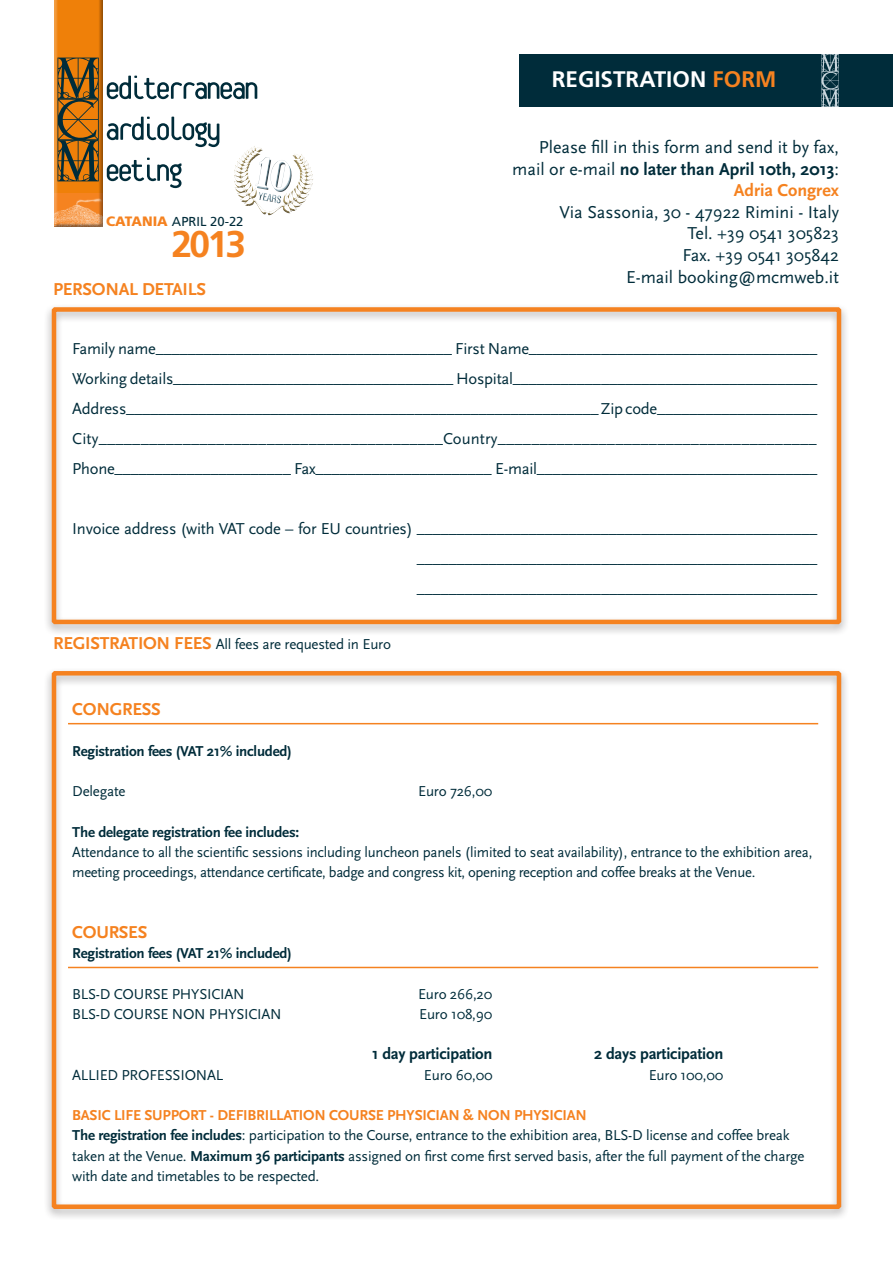
<style>
.page{position:relative;width:893px;height:1263px;background:#fff}
.page>*{position:absolute;margin:0;border:0;box-sizing:border-box;transform-origin:0 0}
.t1{font:700 37.2px "Frutiger LT Std";color:#f58220}
.Normale{font:700 22.5px "Frutiger";color:#fff}
.Normale-2{font:18px/21.6px "Scala Sans";color:#002c3a;text-align:right}
.Normale-3{font:700 18px "Scala Sans";letter-spacing:-.015em;color:#f58220}
.Normale-4{font:16.5px/30px "Scala Sans";letter-spacing:-.015em;color:#002c3a;text-align:justify}
.Normale-5{font:700 16.5px "Scala Sans";letter-spacing:-.015em;color:#002c3a}
.Normale-6{font:15px/20.2px "Scala Sans";letter-spacing:-.015em;color:#002c3a}
.Normale-7{font:700 15px "Scala Sans";letter-spacing:-.015em;color:#002c3a}
.Normale-8{font:700 15px "Scala Sans";letter-spacing:-.015em;color:#f58220}
.t2{font:13.05px "Frutiger LT Std";color:#002c3a}
.s1{font-weight:900;font-size:13.65px;color:#f58220}
.s2{color:#f58220}
.s3{font-weight:700}
.s4{font-weight:700;color:#f58220}
</style>
<div class="page">
<div style="left:52px;top:671px;width:789px;height:538px;border:4px solid #f58220"></div>
<div style="left:44px;top:303px;width:812px;height:339px;background:#231f20;opacity:.38"></div>
<div style="left:52px;top:307px;width:789px;height:317px;border:4px solid #f58220"></div>
<div style="left:520px;top:54px;width:373px;height:53px;background:#002c3a"></div>
<hr style="left:68px;top:723px;width:750px;height:1px;background:#f58220">
<hr style="left:68px;top:967px;width:750px;height:1px;background:#f58220">
<div style="left:52px;top:0;width:51px;height:230px;background:#231f20;opacity:.5"></div>
<svg style="left:107px;top:76px;width:150px;height:23px"></svg>
<svg style="left:57px;top:58px;width:42px;height:123px;background:#8c5d1d"></svg>
<svg style="left:107px;top:117px;width:206px;height:99px"></svg>
<div style="left:253px;top:155px;width:42px;height:51px;background:#231f20;opacity:.75"></div>
<svg style="left:821px;top:54px;width:18px;height:53px"></svg>
<p class="t2" style="left:106px;top:214px;width:139px"><span class="s1">CATANIA</span> APRIL 20-22</p>
<p class="t1" style="left:172px;top:222px;width:76px">2013</p>
<p class="Normale-3" style="left:53px;top:279px;width:154px">personal details</p>
<p class="Normale" style="left:552px;top:66px;width:226px">REGISTRATION <span class="s2">FORM</span></p>
<p class="Normale-2" style="left:512px;top:137px;width:328px">Please fill in this form and send it by fax, mail or e-mail <span class="s3">no later than April 10th, 2013</span>:<br><span class="s4">Adria Congrex<br></span>Via Sassonia, 30 - 47922 Rimini - Italy<br>Tel. +39 0541 305823<br>Fax. +39 0541 305842<br>E-mail booking@mcmweb.it</p>
<p class="Normale-4" style="left:72px;top:334px;width:746px">Family name_____________________________________ First Name____________________________________ Working details___________________________________ Hospital______________________________________ Address___________________________________________________________ Zip code____________________</p>
<p class="Normale-4" style="left:72px;top:424px;width:746px">City_________________________________________Country______________________________________<br>Phone______________________ Fax______________________ E-mail___________________________________</p>
<p class="Normale-4" style="left:72px;top:514px;width:746px">Invoice address (with VAT code – for EU countries) __________________________________________________</p>
<p class="Normale-4" style="left:417px;top:544px;width:402px">__________________________________________________</p>
<p class="Normale-4" style="left:417px;top:574px;width:402px">__________________________________________________</p>
<p class="Normale-3" style="left:53px;top:634px;width:10px">REGIS</p>
<p class="Normale-3" style="left:100px;top:634px;width:49px">TRATION</p>
<p class="Normale-3" style="left:174px;top:634px;width:10px">FEES</p>
<p class="Normale-6" style="left:216px;top:635px;width:177px">All fees are requested in Euro</p>
<p class="Normale-3" style="left:72px;top:699px;width:90px">Congress</p>
<p class="Normale-7" style="left:72px;top:743px;width:221px">Registration fees (VAT 21% included)</p>
<p class="Normale-6" style="left:72px;top:781px;width:55px">Delegate</p>
<p class="Normale-6" style="left:418px;top:781px;width:76px">Euro 726,00</p>
<p class="Normale-6" style="left:72px;top:822px;width:742px"><span class="s3">The delegate registration fee includes:<br></span>Attendance to all the scientific sessions including luncheon panels (limited to seat availability), entrance to the exhibition area, meeting proceedings, attendance certificate, badge and congress kit, opening reception and coffee breaks at the Venue.</p>
<p class="Normale-3" style="left:72px;top:922px;width:77px">Courses</p>
<p class="Normale-7" style="left:72px;top:945px;width:221px">Registration fees (VAT 21% included)</p>
<p class="Normale-6" style="left:72px;top:984px;width:174px">BLS-D COURSE PHYSICIAN</p>
<p class="Normale-6" style="left:418px;top:984px;width:76px">Euro 266,20</p>
<p class="Normale-6" style="left:72px;top:1004px;width:211px">BLS-D COURSE NON PHYSICIAN</p>
<p class="Normale-6" style="left:419px;top:1004px;width:75px">Euro 108,90</p>
<p class="Normale-5" style="left:372px;top:1045px;width:122px">1 day participation</p>
<p class="Normale-5" style="left:594px;top:1045px;width:131px">2 days participation</p>
<p class="Normale-6" style="left:72px;top:1065px;width:17px">Allied</p>
<p class="Normale-6" style="left:121px;top:1065px;width:44px">Professional</p>
<p class="Normale-6" style="left:424px;top:1065px;width:70px">Euro 60,00</p>
<p class="Normale-6" style="left:649px;top:1065px;width:76px">Euro 100,00</p>
<p class="Normale-8" style="left:72px;top:1107px;width:205px">Basic Life Support - Defibrillat</p>
<p class="Normale-8" style="left:299px;top:1107px;width:190px">ion Course PHYSICIAN &amp; NON</p>
<p class="Normale-6" style="left:72px;top:1105px;width:734px;text-indent:442px"><span class="s4">PHYSICIAN<br></span><span class="s3">The registration fee includes</span>: participation to the Course, entrance to the exhibition area, BLS-D license and coffee break taken at the Venue. <span class="s3">Maximum 36 participants</span> assigned on first come first served basis, after the full payment of the charge with date and timetables to be respected.</p>
</div>
